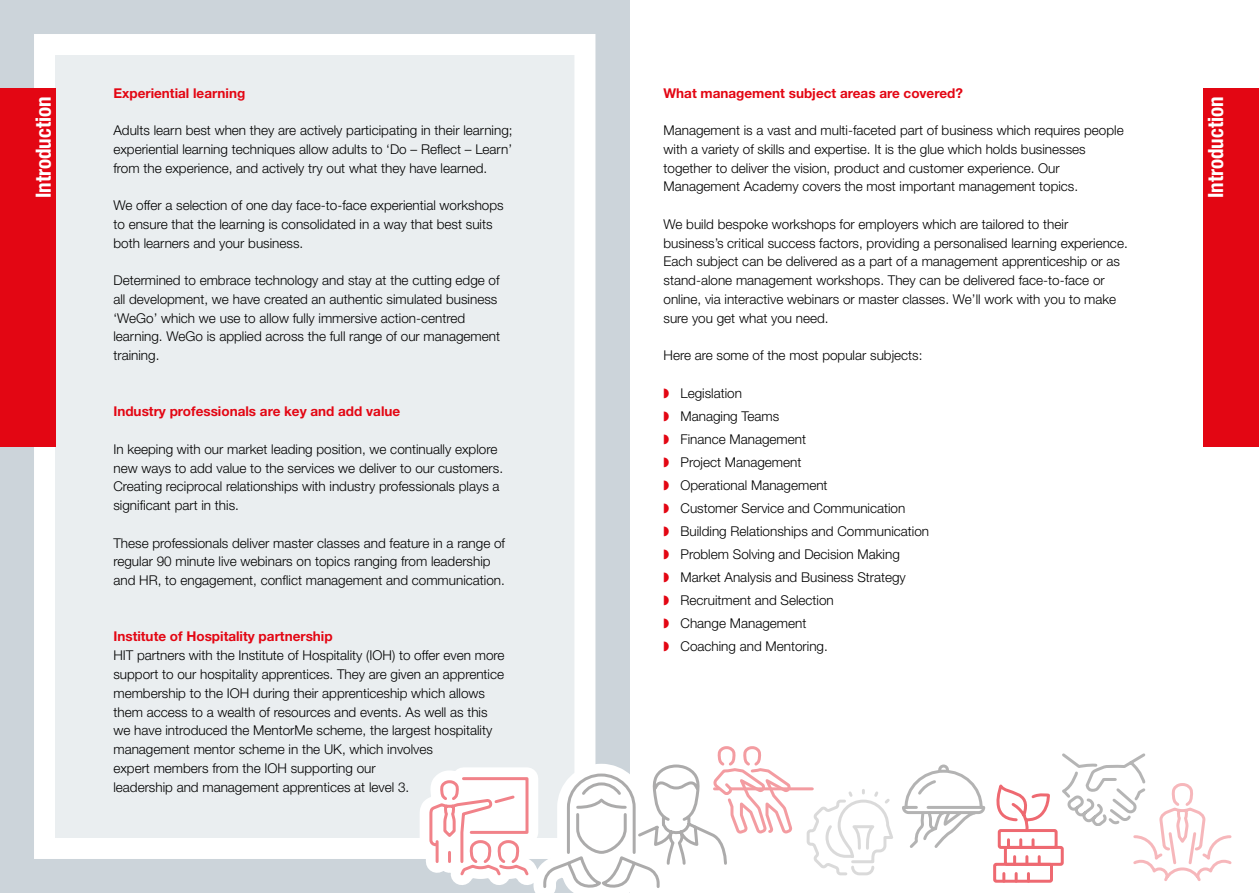
<style>
.page{position:relative;width:1259px;height:893px;background:#fff}
.page>*{position:absolute;margin:0;border:0;box-sizing:border-box;transform-origin:0 0}
.t1{font:700 condensed 21px "Helvetica Neue LT Std";color:#fff}
.t2{font:300 13.5px/18.8px "Helvetica Neue LT Std";color:#000}
.t3{font:700 13.5px "Helvetica Neue LT Std";color:#e30613}
.s1{color:#e30613}
</style>
<div class="page">
<div style="left:0;top:0;width:629px;height:893px;background:#ccd4da"></div>
<div style="left:34px;top:34px;width:561px;height:825px;background:#eaeef0;border:21px solid #fff"></div>
<div style="left:0;top:88px;width:55px;height:358px;background:#e30613"></div>
<div style="left:1204px;top:88px;width:55px;height:358px;background:#e30613"></div>
<svg style="left:408px;top:719px;width:824px;height:174px"></svg>
<h1 class="t1" style="left:31px;top:198px;width:103px;rotate:-90deg">Introduction</h1>
<p class="t3" style="left:113px;top:84px;width:133px">Experiential learning</p>
<p class="t2" style="left:113px;top:121px;width:401px;text-align:justify">Adults learn best when they are actively participating in their learning; experiential learning techniques allow adults to ‘Do – Reflect – Learn’ from the experience, and actively try out what they have learned.</p>
<p class="t2" style="left:113px;top:196px;width:392px">We offer a selection of one day face-to-face experiential workshops to ensure that the learning is consolidated in a way that best suits both learners and your business.</p>
<p class="t2" style="left:113px;top:271px;width:388px">Determined to embrace technology and stay at the cutting edge of all development, we have created an authentic simulated business ‘WeGo’ which we use to allow fully immersive action-centred learning. WeGo is applied across the full range of our management training.</p>
<p class="t3" style="left:113px;top:403px;width:288px">Industry professionals are key and add value</p>
<p class="t2" style="left:113px;top:439px;width:391px">In keeping with our market leading position, we continually explore new ways to add value to the services we deliver to our customers.<br>Creating reciprocal relationships with industry professionals plays a significant part in this.</p>
<p class="t2" style="left:113px;top:533px;width:393px">These professionals deliver master classes and feature in a range of regular 90 minute live webinars on topics ranging from leadership and HR, to engagement, conflict management and communication.</p>
<p class="t3" style="left:113px;top:628px;width:221px">Institute of Hospitality partnership</p>
<p class="t2" style="left:113px;top:646px;width:393px">HIT partners with the Institute of Hospitality (IOH) to offer even more support to our hospitality apprentices. They are given an apprentice membership to the IOH during their apprenticeship which allows them access to a wealth of resources and events. As well as this we have introduced the MentorMe scheme, the largest hospitality management mentor scheme in the UK, which involves<br>expert members from the IOH supporting our<br>leadership and management apprentices at level 3.</p>
<p class="t3" style="left:663px;top:84px;width:301px">What management subject areas are covered?</p>
<p class="t2" style="left:663px;top:121px;width:462px">Management is a vast and multi-faceted part of business which requires people with a variety of skills and expertise. It is the glue which holds businesses together to deliver the vision, product and customer experience. Our Management Academy covers the most important management topics.</p>
<p class="t2" style="left:663px;top:214px;width:466px">We build bespoke workshops for employers which are tailored to their business’s critical success factors, providing a personalised learning experience.<br>Each subject can be delivered as a part of a management apprenticeship or as stand-alone management workshops. They can be delivered face-to-face or online, via interactive webinars or master classes. We’ll work with you to make sure you get what you need.</p>
<p class="t2" style="left:663px;top:346px;width:260px">Here are some of the most popular subjects:</p>
<p class="t2" style="left:663px;top:381px;width:267px;line-height:23px"><span class="s1">◗</span> Legislation<br><span class="s1">◗</span> Managing Teams<br><span class="s1">◗</span> Finance Management<br><span class="s1">◗</span> Project Management<br><span class="s1">◗</span> Operational Management<br><span class="s1">◗</span> Customer Service and Communication<br><span class="s1">◗</span> Building Relationships and Communication <span class="s1">◗</span> Problem Solving and Decision Making<br><span class="s1">◗</span> Market Analysis and Business Strategy<br><span class="s1">◗</span> Recruitment and Selection<br><span class="s1">◗</span> Change Management<br><span class="s1">◗</span> Coaching and Mentoring.</p>
<h1 class="t1" style="left:1203px;top:198px;width:103px;rotate:-90deg">Introduction</h1>
</div>
